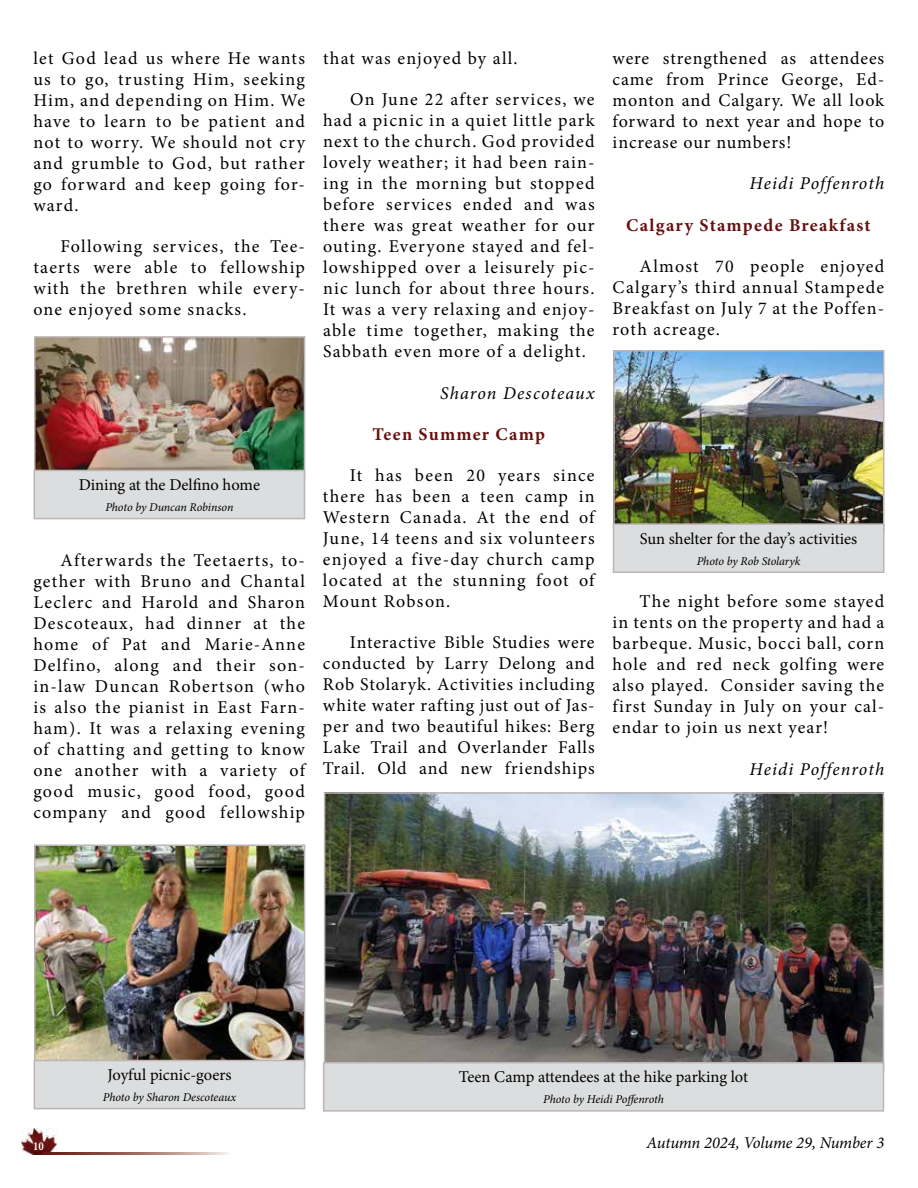
<style>
.page{position:relative;width:918px;height:1188px;background:#fff}
.page>*{position:absolute;margin:0;border:0;box-sizing:border-box;transform-origin:0 0}
.t1{font:18px/21px "Minion Pro";letter-spacing:.06em;color:#000;text-align:justify}
.t2{font:italic 18px "Minion Pro";letter-spacing:.06em;color:#000}
.t3{font:700 18px "Minion Pro";letter-spacing:.07em;color:#66100f}
.t4{font:16.5px "Minion Pro";color:#000}
.t5{font:italic 16.5px "Minion Pro";letter-spacing:-.015em;color:#000}
.t6{font:italic 12px "Minion Pro";letter-spacing:-.01em;color:#000}
.t7{font:700 12px "Minion Pro";color:#fffcf4;scale:.9 1}
</style>
<div class="page">
<img style="left:22px;top:1129px;width:34px;height:25px">
<svg style="left:42px;top:1152px;width:187px;height:2px"></svg>
<img style="left:37px;top:339px;width:265px;height:131px">
<div style="left:34px;top:336px;width:271px;height:144px;border:2px solid #beb4b4"></div>
<div style="left:34px;top:470px;width:270px;height:49px;background:#dcddde"></div>
<div style="left:34px;top:470px;width:271px;height:49px;border:2px solid #beb4b4"></div>
<img style="left:37px;top:847px;width:265px;height:213px">
<div style="left:34px;top:844px;width:271px;height:226px;border:2px solid #beb4b4"></div>
<div style="left:34px;top:1061px;width:271px;height:48px;background:#dcddde"></div>
<div style="left:34px;top:1060px;width:271px;height:49px;border:2px solid #beb4b4"></div>
<img style="left:327px;top:795px;width:554px;height:267px">
<div style="left:324px;top:792px;width:560px;height:280px;border:2px solid #beb4b4"></div>
<div style="left:324px;top:1063px;width:560px;height:48px;background:#dcddde"></div>
<div style="left:323px;top:1062px;width:561px;height:50px;border:2px solid #beb4b4"></div>
<img style="left:616px;top:353px;width:265px;height:170px">
<div style="left:613px;top:350px;width:271px;height:183px;border:2px solid #beb4b4"></div>
<div style="left:614px;top:524px;width:270px;height:48px;background:#dcddde"></div>
<div style="left:613px;top:523px;width:271px;height:50px;border:2px solid #beb4b4"></div>
<p class="t1" style="left:33px;top:48px;width:273px">let God lead us where He wants us to go, trusting Him, seeking Him, and depending on Him. We have to learn to be patient and not to worry. We should not cry and grumble to God, but rather go forward and keep going for&shy;ward.</p>
<p class="t1" style="left:33px;top:236px;width:273px;text-indent:27px">Following services, the Tee&shy;taerts were able to fellowship with the brethren while every&shy;one enjoyed some snacks.</p>
<p class="t4" style="left:79px;top:474px;width:183px">Dining at the Delfino home</p>
<p class="t6" style="left:105px;top:499px;width:130px">Photo by Duncan Robinson</p>
<p class="t1" style="left:33px;top:550px;width:273px;text-indent:27px">Afterwards the Teetaerts, to&shy;gether with Bruno and Chantal Leclerc and Harold and Sharon Descoteaux, had dinner at the home of Pat and Marie-Anne Delfino, along and their son&shy;in-law Duncan Robertson (who is also the pianist in East Farn&shy;ham). It was a relaxing evening of chatting and getting to know one another with a variety of good music, good food, good company and good fellowship</p>
<p class="t1" style="left:323px;top:48px;width:196px">that was enjoyed by all.</p>
<p class="t1" style="left:323px;top:89px;width:273px;text-indent:27px">On June 22 after services, we had a picnic in a quiet little park next to the church. God provided lovely weather; it had been rain&shy;ing in the morning but stopped before services ended and was there was great weather for our outing. Everyone stayed and fel&shy;lowshipped over a leisurely pic&shy;nic lunch for about three hours.<br>It was a very relaxing and enjoy&shy;able time together, making the Sabbath even more of a delight.</p>
<p class="t2" style="left:440px;top:381px;width:156px">Sharon Descoteaux</p>
<p class="t3" style="left:373px;top:421px;width:174px">Teen Summer Camp</p>
<p class="t1" style="left:323px;top:465px;width:273px;text-indent:27px">It has been 20 years since there has been a teen camp in Western Canada. At the end of June, 14 teens and six volunteers enjoyed a five-day church camp located at the stunning foot of Mount Robson.</p>
<p class="t1" style="left:323px;top:632px;width:273px;text-indent:27px">Interactive Bible Studies were conducted by Larry Delong and Rob Stolaryk. Activities including white water rafting just out of Jas&shy;per and two beautiful hikes: Berg Lake Trail and Overlander Falls Trail. Old and new friendships</p>
<p class="t1" style="left:613px;top:48px;width:273px">were strengthened as attendees came from Prince George, Ed&shy;monton and Calgary. We all look forward to next year and hope to increase our numbers!</p>
<p class="t2" style="left:750px;top:171px;width:136px">Heidi Poffenroth</p>
<p class="t3" style="left:626px;top:212px;width:246px">Calgary Stampede Breakfast</p>
<p class="t1" style="left:613px;top:256px;width:273px;text-indent:27px">Almost 70 people enjoyed Calgary’s third annual Stampede Breakfast on July 7 at the Poffen&shy;roth acreage.</p>
<p class="t4" style="left:640px;top:527px;width:219px">Sun shelter for the day’s activities</p>
<p class="t6" style="left:697px;top:553px;width:105px">Photo by Rob Stolaryk</p>
<p class="t1" style="left:613px;top:591px;width:273px;text-indent:27px">The night before some stayed in tents on the property and had a barbeque. Music, bocci ball, corn hole and red neck golfing were also played. Consider saving the first Sunday in July on your cal&shy;endar to join us next year!</p>
<p class="t2" style="left:750px;top:756px;width:136px">Heidi Poffenroth</p>
<p class="t4" style="left:107px;top:1064px;width:125px">Joyful picnic-goers</p>
<p class="t6" style="left:103px;top:1089px;width:135px">Photo by Sharon Descoteaux</p>
<p class="t4" style="left:459px;top:1066px;width:291px">Teen Camp attendees at the hike parking lot</p>
<p class="t6" style="left:543px;top:1091px;width:122px">Photo by Heidi Poffenroth</p>
<p class="t7" style="left:33px;top:1138px;width:13px">10</p>
<p class="t5" style="left:646px;top:1132px;width:239px">Autumn 2024, Volume 29, Number 3</p>
</div>
